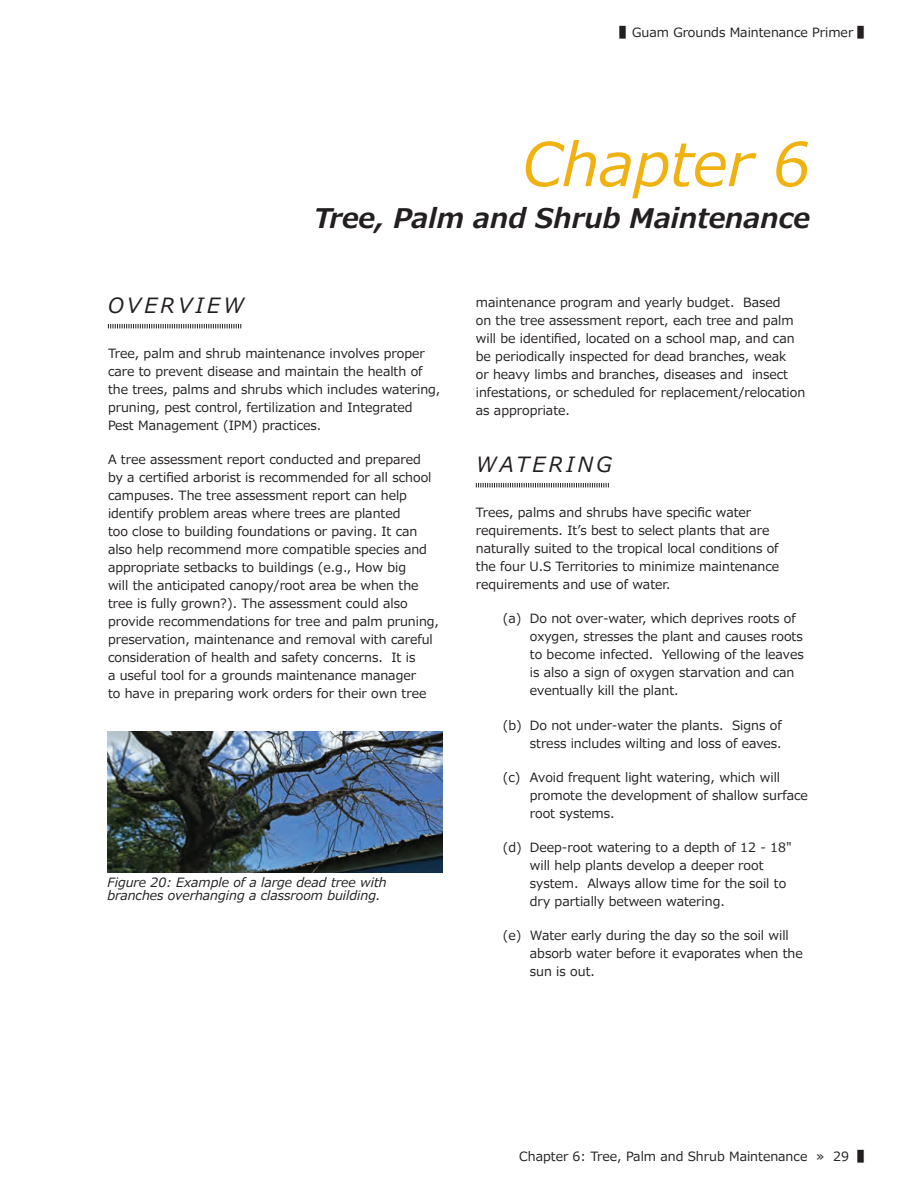
<style>
.page{position:relative;width:918px;height:1188px;background:#fff}
.page>*{position:absolute;margin:0;border:0;box-sizing:border-box;transform-origin:0 0}
.t1{font:italic 60px "Meiryo UI";color:#efb211}
.t2{font:italic 700 27px "Meiryo UI";color:#231f20}
.t3{font:italic 21px "Meiryo UI";letter-spacing:.15em;color:#231f20}
.t4{font:12.75px/18px "Meiryo UI";color:#231f20}
.t5{font:italic 12.75px/13.5px "Meiryo UI";color:#231f20}
</style>
<div class="page">
<svg style="left:108px;top:324px;width:133px;height:4px"></svg>
<img style="left:108px;top:731px;width:334px;height:141px">
<svg style="left:476px;top:483px;width:133px;height:4px"></svg>
<p class="t4" style="left:620px;top:24px;width:252px">▌Guam Grounds Maintenance Primer ▌</p>
<h1 class="t1" style="left:523px;top:123px;width:289px">Chapter 6</h1>
<h2 class="t2" style="left:314px;top:200px;width:497px">Tree, Palm and Shrub Maintenance</h2>
<h3 class="t3" style="left:108px;top:291px;width:106px">Overview</h3>
<p class="t4" style="left:108px;top:345px;width:334px">Tree, palm and shrub maintenance involves proper care to prevent disease and maintain the health of the trees, palms and shrubs which includes watering, pruning, pest control, fertilization and Integrated Pest Management (IPM) practices.</p>
<p class="t4" style="left:108px;top:451px;width:333px">A tree assessment report conducted and prepared by a certified arborist is recommended for all school campuses. The tree assessment report can help identify problem areas where trees are planted<br>too close to building foundations or paving. It can also help recommend more compatible species and appropriate setbacks to buildings (e.g., How big<br>will the anticipated canopy/root area be when the tree is fully grown?). The assessment could also provide recommendations for tree and palm pruning, preservation, maintenance and removal with careful consideration of health and safety concerns. It is<br>a useful tool for a grounds maintenance manager<br>to have in preparing work orders for their own tree</p>
<p class="t5" style="left:108px;top:876px;width:281px">Figure 20: Example of a large dead tree with branches overhanging a classroom building.</p>
<p class="t4" style="left:476px;top:295px;width:331px">maintenance program and yearly budget. Based<br>on the tree assessment report, each tree and palm will be identified, located on a school map, and can be periodically inspected for dead branches, weak<br>or heavy limbs and branches, diseases and insect infestations, or scheduled for replacement/relocation as appropriate.</p>
<h3 class="t3" style="left:476px;top:450px;width:42px">Wate</h3>
<h3 class="t3" style="left:549px;top:450px;width:62px">ri ng</h3>
<p class="t4" style="left:476px;top:504px;width:305px">Trees, palms and shrubs have specific water requirements. It’s best to select plants that are naturally suited to the tropical local conditions of the four U.S Territories to minimize maintenance requirements and use of water.</p>
<p class="t4" style="left:530px;top:610px;width:275px;text-indent:-27px">(a) Do not over-water, which deprives roots of oxygen, stresses the plant and causes roots to become infected. Yellowing of the leaves is also a sign of oxygen starvation and can eventually kill the plant.</p>
<p class="t4" style="left:503px;top:717px;width:280px;text-align:right">(b) Do not under-water the plants. Signs of stress includes wilting and loss of eaves.</p>
<p class="t4" style="left:530px;top:769px;width:280px;text-indent:-27px">(c) Avoid frequent light watering, which will promote the development of shallow surface root systems.</p>
<p class="t4" style="left:530px;top:839px;width:263px;text-indent:-27px">(d) Deep-root watering to a depth of 12 - 18" will help plants develop a deeper root system. Always allow time for the soil to dry partially between watering.</p>
<p class="t4" style="left:530px;top:927px;width:275px;text-indent:-27px">(e) Water early during the day so the soil will absorb water before it evaporates when the sun is out.</p>
<p class="t4" style="left:519px;top:1148px;width:353px">Chapter 6: Tree, Palm and Shrub Maintenance » 29 ▌</p>
</div>
